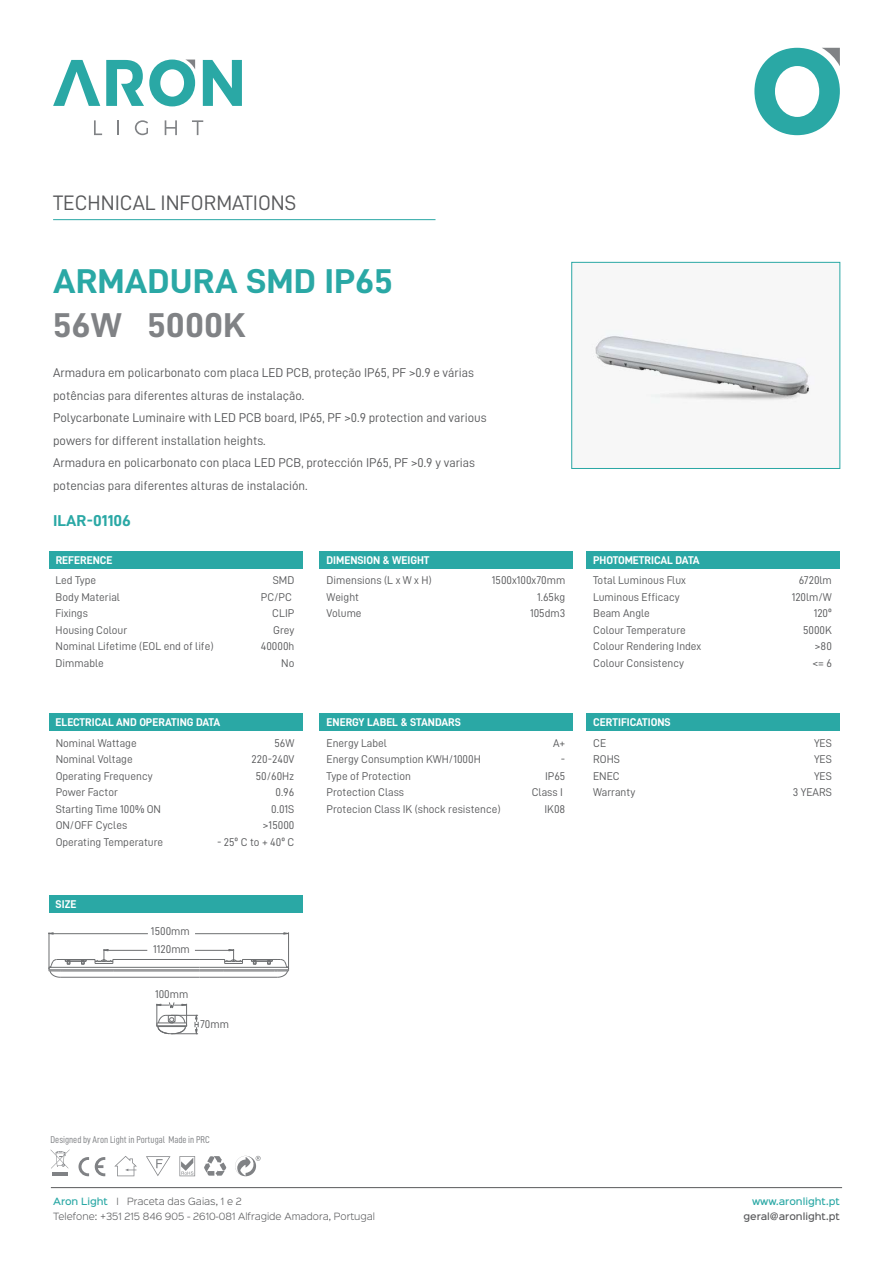
<style>
.page{position:relative;width:893px;height:1263px;background:#fff}
.page>*{position:absolute;margin:0;border:0;box-sizing:border-box;transform-origin:0 0}
.t1{font:34.5px "D DIN Bold";color:#2aa8a5;scale:1.08 1}
.t2{font:34.5px "D DIN Bold";color:#808285;scale:1.08 1}
.t3{font:21px "D DIN";color:#58595b}
.t4{font:15.75px "D DIN Bold";color:#2aa8a5;scale:1.08 1}
.t5{font:12.75px/22.5px "D DIN";color:#58595b}
.t6{font:11.25px/16.5px "D DIN";color:#58595b}
.t7{font:11.25px "D DIN Bold";color:#fff}
.t8{font:9.9px "D DIN Condensed";color:#808285}
.t9{font:300 9px/15px "Sinkin Sans 300";color:#58595b}
.t10{font:500 9px "Sinkin Sans 500";color:#58595b}
.t11{font:500 9px "Sinkin Sans 500";color:#2aa8a5}
.s1{font-family:"Sinkin Sans 500";font-weight:500;color:#2aa8a5}
</style>
<div class="page">
<svg style="left:203px;top:60px;width:39px;height:46px"></svg>
<svg style="left:53px;top:60px;width:47px;height:46px"></svg>
<svg style="left:106px;top:60px;width:89px;height:46px"></svg>
<svg style="left:94px;top:120px;width:8px;height:15px"></svg>
<svg style="left:117px;top:120px;width:2px;height:15px"></svg>
<svg style="left:135px;top:120px;width:13px;height:15px"></svg>
<svg style="left:165px;top:120px;width:12px;height:15px"></svg>
<svg style="left:192px;top:120px;width:11px;height:15px"></svg>
<svg style="left:754px;top:48px;width:86px;height:87px"></svg>
<hr style="left:51px;top:1187px;width:791px;height:1px;background:#58595b">
<img style="left:592px;top:330px;width:219px;height:73px">
<div style="left:49px;top:551px;width:253px;height:17px;background:#2aa8a5"></div>
<hr style="left:53px;top:219px;width:382px;height:1px;background:#2aa8a5">
<div style="left:571px;top:262px;width:269px;height:207px;border:1px solid #2aa8a5"></div>
<div style="left:320px;top:551px;width:253px;height:17px;background:#2aa8a5"></div>
<div style="left:586px;top:551px;width:254px;height:17px;background:#2aa8a5"></div>
<div style="left:49px;top:713px;width:253px;height:18px;background:#2aa8a5"></div>
<div style="left:320px;top:713px;width:253px;height:18px;background:#2aa8a5"></div>
<div style="left:586px;top:713px;width:254px;height:18px;background:#2aa8a5"></div>
<svg style="left:179px;top:1156px;width:16px;height:20px"></svg>
<svg style="left:146px;top:1156px;width:25px;height:20px"></svg>
<svg style="left:204px;top:1156px;width:22px;height:20px"></svg>
<svg style="left:114px;top:1156px;width:23px;height:20px"></svg>
<svg style="left:78px;top:1157px;width:11px;height:19px"></svg>
<svg style="left:95px;top:1157px;width:10px;height:19px"></svg>
<hr style="left:52px;top:1172px;width:16px;height:4px;background:#808285">
<svg style="left:51px;top:1149px;width:19px;height:19px"></svg>
<svg style="left:235px;top:1156px;width:26px;height:20px"></svg>
<div style="left:49px;top:895px;width:253px;height:18px;background:#2aa8a5"></div>
<hr style="left:60px;top:977px;width:139px;height:1px;background:#6d6f71">
<hr style="left:114px;top:971px;width:85px;height:1px;background:#6d6f71">
<hr style="left:49px;top:967px;width:150px;height:1px;background:#6d6f71">
<hr style="left:113px;top:959px;width:86px;height:1px;background:#6d6f71">
<hr style="left:49px;top:969px;width:150px;height:1px;background:#6d6f71">
<hr style="left:288px;top:932px;width:1px;height:36px;background:#6d6f71">
<hr style="left:49px;top:932px;width:1px;height:36px;background:#6d6f71">
<hr style="left:195px;top:933px;width:89px;height:1px;background:#6d6f71">
<hr style="left:53px;top:933px;width:95px;height:1px;background:#6d6f71">
<hr style="left:108px;top:950px;width:39px;height:1px;background:#6d6f71">
<hr style="left:195px;top:950px;width:34px;height:1px;background:#6d6f71">
<svg style="left:48px;top:949px;width:66px;height:29px"></svg>
<svg style="left:199px;top:949px;width:91px;height:29px"></svg>
<svg style="left:156px;top:1002px;width:43px;height:32px"></svg>
<h2 class="t3" style="left:53px;top:191px;width:245px">TECHNICAL INFORMATIONS</h2>
<h1 class="t1" style="left:53px;top:262px;width:316px">ARMADURA SMD IP65</h1>
<h1 class="t2" style="left:53px;top:306px;width:180px">56W 5000K</h1>
<p class="t5" style="left:53px;top:361px;width:435px">Armadura em policarbonato com placa LED PCB, proteção IP65, PF &gt;0.9 e várias potências para diferentes alturas de instalação.<br>Polycarbonate Luminaire with LED PCB board, IP65, PF &gt;0.9 protection and various powers for different installation heights.<br>Armadura en policarbonato con placa LED PCB, protección IP65, PF &gt;0.9 y varias potencias para diferentes alturas de instalación.</p>
<h3 class="t4" style="left:53px;top:511px;width:74px">ILAR-01106</h3>
<p class="t7" style="left:56px;top:553px;width:58px">REFERENCE</p>
<p class="t7" style="left:327px;top:553px;width:104px">DIMENSION &amp; WEIGHT</p>
<p class="t7" style="left:593px;top:553px;width:108px">PHOTOMETRICAL DATA</p>
<p class="t6" style="left:56px;top:572px;width:159px">Led Type<br>Body Material<br>Fixings<br>Housing Colour<br>Nominal Lifetime (EOL end of life)<br>Dimmable</p>
<p class="t6" style="left:261px;top:572px;width:35px;text-align:right">SMD<br>PC/PC<br>CLIP<br>Grey<br>40000h<br>No</p>
<p class="t6" style="left:327px;top:572px;width:107px">Dimensions (L x W x H)<br>Weight<br>Volume</p>
<p class="t6" style="left:492px;top:572px;width:75px;text-align:right">1500x100x70mm<br>1.65kg<br>105dm3</p>
<p class="t6" style="left:593px;top:572px;width:110px">Total Luminous Flux<br>Luminous Efficacy<br>Beam Angle<br>Colour Temperature<br>Colour Rendering Index<br>Colour Consistency</p>
<p class="t6" style="left:792px;top:572px;width:42px;text-align:right">6720lm<br>120lm/W<br>120º<br>5000K &gt;80<br>&lt;= 6</p>
<p class="t7" style="left:56px;top:716px;width:166px">ELECTRICAL AND OPERATING DATA</p>
<p class="t7" style="left:327px;top:716px;width:136px">ENERGY LABEL &amp; STANDARS</p>
<p class="t7" style="left:593px;top:716px;width:79px">CERTIFICATIONS</p>
<p class="t6" style="left:56px;top:734px;width:109px">Nominal Wattage<br>Nominal Voltage<br>Operating Frequency<br>Power Factor<br>Starting Time 100% ON<br>ON/OFF Cycles<br>Operating Temperature</p>
<p class="t6" style="left:252px;top:734px;width:44px;text-align:right">56W<br>220-240V<br>50/60Hz<br>0.96<br>0.01S &gt;15000</p>
<p class="t6" style="left:217px;top:833px;width:79px">- 25º C to + 40º C</p>
<p class="t7" style="left:56px;top:898px;width:22px">SIZE</p>
<p class="t6" style="left:151px;top:923px;width:40px">1500mm</p>
<p class="t6" style="left:153px;top:940px;width:38px">1120mm</p>
<p class="t6" style="left:155px;top:985px;width:35px">100mm</p>
<p class="t6" style="left:200px;top:1015px;width:30px">70mm</p>
<p class="t6" style="left:327px;top:734px;width:176px">Energy Label<br>Energy Consumption KWH/1000H<br>Type of Protection<br>Protection Class<br>Protecion Class IK (shock resistence)</p>
<p class="t6" style="left:532px;top:734px;width:35px;text-align:right">A+<br>-<br>IP65<br>Class I<br>IK08</p>
<p class="t6" style="left:593px;top:734px;width:44px">CE<br>ROHS<br>ENEC<br>Warranty</p>
<p class="t6" style="left:793px;top:734px;width:41px;text-align:right">YES<br>YES<br>YES<br>3 YEARS</p>
<p class="t8" style="left:51px;top:1134px;width:161px">Designed by Aron Light in Portugal Made in PRC</p>
<p class="t9" style="left:53px;top:1193px;width:323px"><span class="s1">Aron Light</span> I Praceta das Gaias, 1 e 2<br>Telefone: +351 215 846 905 - 2610-081 Alfragide Amadora, Portugal</p>
<p class="t11" style="left:752px;top:1194px;width:89px">www.aronlight.pt</p>
<p class="t10" style="left:743px;top:1209px;width:98px">geral@aronlight.pt</p>
</div>
